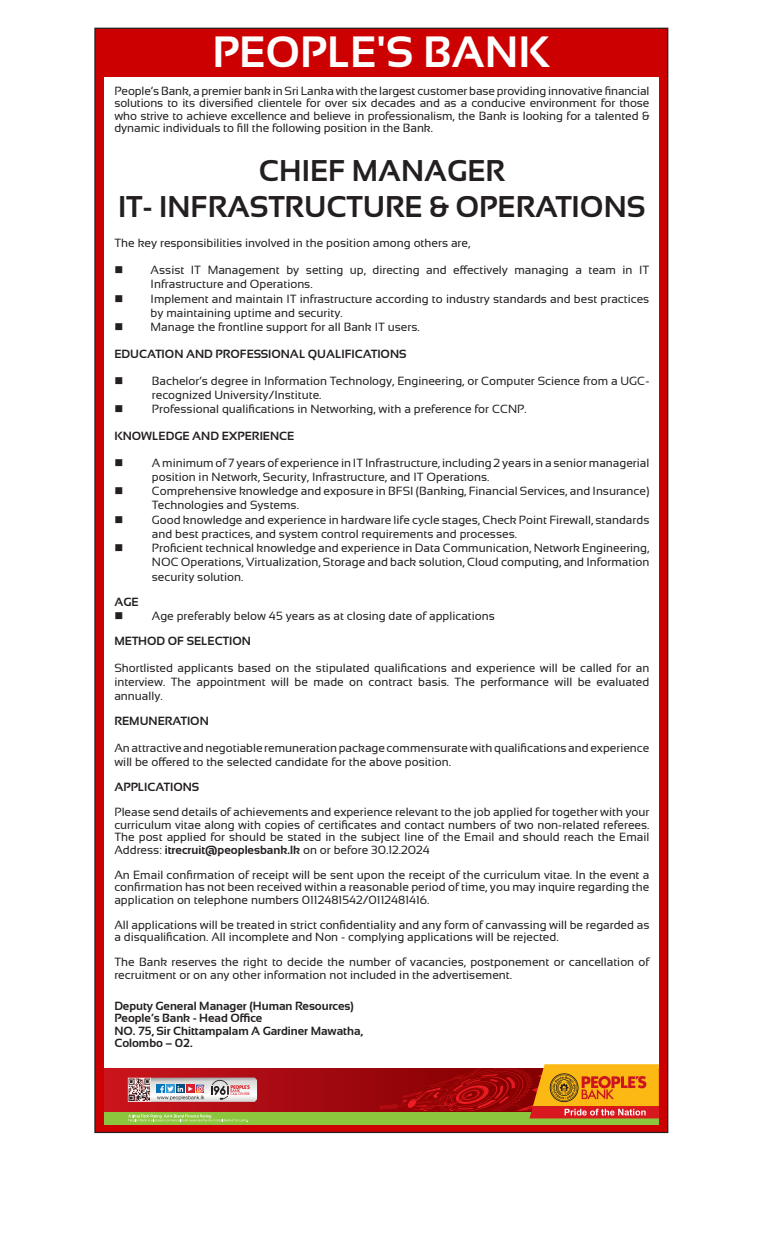
<style>
.page{position:relative;width:765px;height:1260px;background:#fff}
.page>*{position:absolute;margin:0;border:0;box-sizing:border-box;transform-origin:0 0}
.t1{font:700 43.75px "Sansation";color:#fff}
.t2{font:700 30px "Sansation";color:#231f20}
.t3{font:11.88px/14.2px "Sansation";color:#231f20}
.t4{font:700 11.88px "Sansation";letter-spacing:-.005em;color:#231f20}
.t5{font:11.88px "Wingdings";color:#231f20}
.s1{font-weight:700}
</style>
<div class="page">
<div style="left:95px;top:28px;width:573px;height:1104px;background:#c00"></div>
<div style="left:105px;top:77px;width:554px;height:991px;background:#fff"></div>
<svg style="left:105px;top:1068px;width:297px;height:43px;background:#aa0b11"></svg>
<div style="left:105px;top:1112px;width:554px;height:12px;background:#8bc63e"></div>
<svg style="left:402px;top:1064px;width:257px;height:54px;background:#c35921"></svg>
<svg style="left:128px;top:1115px;width:120px;height:7px"></svg>
<img style="left:438px;top:1078px;width:17px;height:8px">
<svg style="left:128px;top:1077px;width:129px;height:25px;background:#bfb1b6"></svg>
<img style="left:393px;top:1101px;width:37px;height:8px">
<p class="t1" style="left:212px;top:28px;width:338px">PEOPLE'S BANK</p>
<p class="t3" style="left:114px;top:84px;width:537px;line-height:12.5px;text-align:justify">People’s Bank, a premier bank in Sri Lanka with the largest customer base providing innovative financial solutions to its diversified clientele for over six decades and as a conducive environment for those who strive to achieve excellence and believe in professionalism, the Bank is looking for a talented &amp; dynamic individuals to fill the following position in the Bank.</p>
<p class="t2" style="left:259px;top:154px;width:248px">CHIEF MANAGER</p>
<p class="t2" style="left:118px;top:190px;width:529px">IT- INFRASTRUCTURE &amp; OPERATIONS</p>
<p class="t3" style="left:114px;top:236px;width:357px">The key responsibilities involved in the position among others are,</p>
<p class="t3" style="left:151px;top:263px;width:500px;text-indent:-36px">■ Assist IT Management by setting up, directing and effectively managing a team in IT<br>Infrastructure and Operations.</p>
<p class="t3" style="left:151px;top:291px;width:500px;text-indent:-36px">■ Implement and maintain IT infrastructure according to industry standards and best practices by maintaining uptime and security.</p>
<p class="t3" style="left:114px;top:320px;width:307px">■ Manage the frontline support for all Bank IT users.</p>
<p class="t4" style="left:114px;top:347px;width:25px">Education</p>
<p class="t4" style="left:186px;top:347px;width:46px">an d Professional</p>
<p class="t4" style="left:308px;top:347px;width:18px">Qualifications</p>
<p class="t5" style="left:114px;top:374px;width:10px">■</p>
<p class="t3" style="left:152px;top:373px;width:499px">Bachelor’s degree in Information Technology, Engineering, or Computer Science from a UGC&shy;recognized University/Institute.</p>
<p class="t5" style="left:114px;top:402px;width:10px">■</p>
<p class="t3" style="left:152px;top:402px;width:376px">Professional qualifications in Networking, with a preference for CCNP.</p>
<p class="t4" style="left:114px;top:429px;width:132px">Knowle dge an d Experience</p>
<p class="t5" style="left:114px;top:456px;width:10px">■</p>
<p class="t3" style="left:152px;top:455px;width:499px">A minimum of 7 years of experience in IT Infrastructure, including 2 years in a senior managerial position in Network, Security, Infrastructure, and IT Operations.</p>
<p class="t5" style="left:114px;top:484px;width:10px">■</p>
<p class="t3" style="left:152px;top:484px;width:499px">Comprehensive knowledge and exposure in BFSI (Banking, Financial Services, and Insurance)<br>Technologies and Systems.</p>
<p class="t5" style="left:114px;top:513px;width:10px">■</p>
<p class="t3" style="left:152px;top:512px;width:499px">Good knowledge and experience in hardware life cycle stages, Check Point Firewall, standards and best practices, and system control requirements and processes.</p>
<p class="t5" style="left:114px;top:541px;width:10px">■</p>
<p class="t3" style="left:152px;top:541px;width:499px;text-align:justify">Proficient technical knowledge and experience in Data Communication, Network Engineering, NOC Operations, Virtualization, Storage and back solution, Cloud computing, and Information security solution.</p>
<p class="t4" style="left:114px;top:595px;width:26px">AGE</p>
<p class="t5" style="left:114px;top:609px;width:10px">■</p>
<p class="t3" style="left:152px;top:609px;width:345px">Age preferably below 45 years as at closing date of applications</p>
<p class="t4" style="left:114px;top:634px;width:138px">METHOD OF SELECTION</p>
<p class="t3" style="left:114px;top:660px;width:537px;text-align:justify">Shortlisted applicants based on the stipulated qualifications and experience will be called for an interview. The appointment will be made on contract basis. The performance will be evaluated annually.</p>
<p class="t4" style="left:114px;top:714px;width:96px">REMUNERATION</p>
<p class="t3" style="left:114px;top:741px;width:537px">An attractive and negotiable remuneration package commensurate with qualifications and experience will be offered to the selected candidate for the above position.</p>
<p class="t4" style="left:114px;top:780px;width:86px">APPLICATIONS</p>
<p class="t3" style="left:114px;top:806px;width:537px;line-height:12.5px;text-align:justify">Please send details of achievements and experience relevant to the job applied for together with your curriculum vitae along with copies of certificates and contact numbers of two non-related referees.<br>The post applied for should be stated in the subject line of the Email and should reach the Email Address: <span class="s1">itrecruit@peoplesbank.lk</span> on or before 30.12.2024</p>
<p class="t3" style="left:114px;top:868px;width:537px;line-height:12.5px;text-align:justify">An Email confirmation of receipt will be sent upon the receipt of the curriculum vitae. In the event a confirmation has not been received within a reasonable period of time, you may inquire regarding the application on telephone numbers 0112481542/0112481416.</p>
<p class="t3" style="left:114px;top:918px;width:537px;line-height:12.5px">All applications will be treated in strict confidentiality and any form of canvassing will be regarded as a disqualification. All incomplete and Non - complying applications will be rejected.</p>
<p class="t3" style="left:114px;top:956px;width:537px;line-height:12.5px">The Bank reserves the right to decide the number of vacancies, postponement or cancellation of recruitment or on any other information not included in the advertisement.</p>
<p class="t4" style="left:114px;top:999px;width:241px">Deputy General Manager (Human Resources)</p>
<p class="t4" style="left:114px;top:1012px;width:149px">People’s Bank - Head Office</p>
<p class="t4" style="left:114px;top:1024px;width:250px">NO. 75, Sir Chittampalam A Gardiner Mawatha,</p>
<p class="t4" style="left:114px;top:1037px;width:80px">Colombo – 02.</p>
</div>
